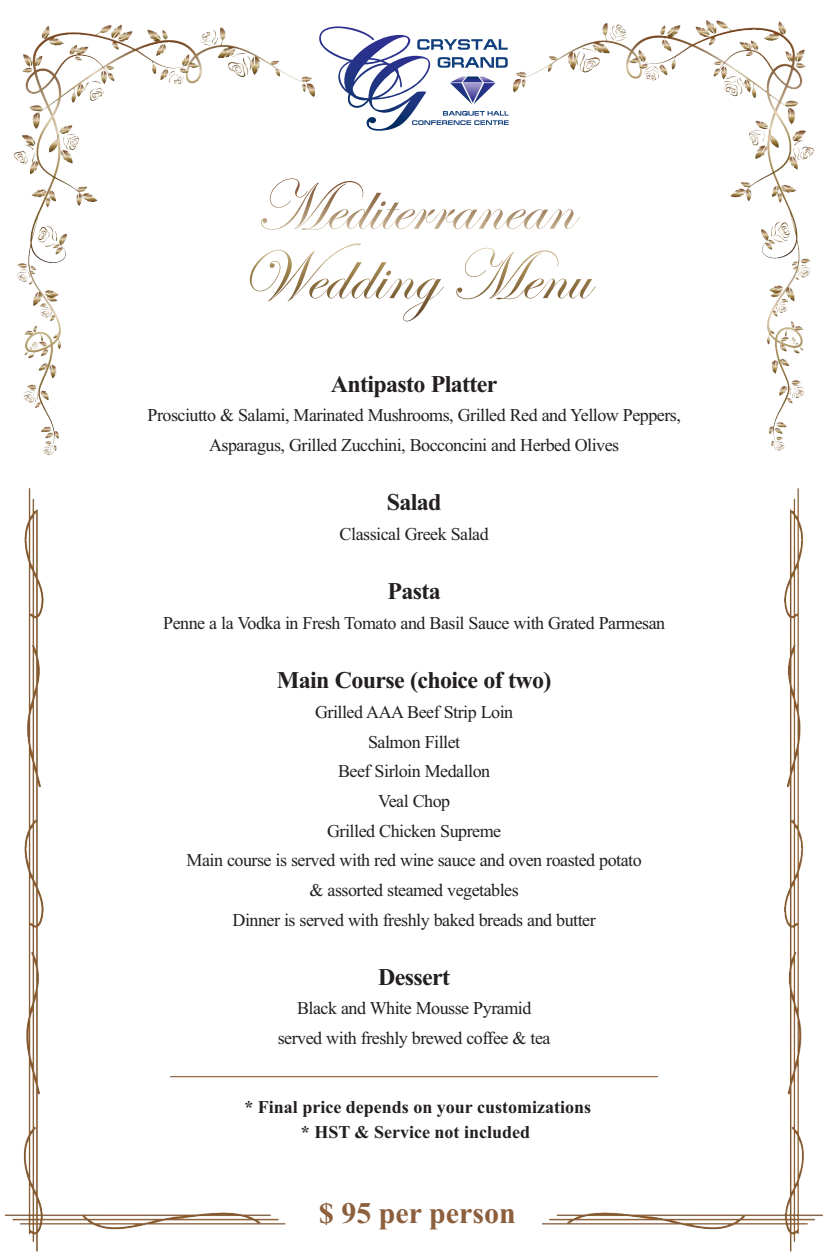
<style>
.page{position:relative;width:828px;height:1260px;background:#fff}
.page>*{position:absolute;margin:0;border:0;box-sizing:border-box;transform-origin:0 0}
.t1{font:700 30px "Times New Roman";color:#8c5f3d}
.t2{font:700 24px "Times New Roman";letter-spacing:-.025em;color:#231f20}
.t3{font:18px/29.6px "Times New Roman";letter-spacing:-.025em;color:#231f20;text-align:center}
.t4{font:700 18px/25.4px "Times New Roman";color:#231f20;text-align:center}
</style>
<div class="page">
<img style="left:5px;top:20px;width:818px;height:1232px">
<svg style="left:318px;top:25px;width:195px;height:107px"></svg>
<svg style="left:261px;top:178px;width:319px;height:52px"></svg>
<svg style="left:250px;top:243px;width:194px;height:78px"></svg>
<svg style="left:456px;top:248px;width:140px;height:51px"></svg>
<hr style="left:170px;top:1076px;width:488px;height:1px;background:#8c5f3d">
<h2 class="t2" style="left:331px;top:376px;width:168px">Antipasto Platter</h2>
<p class="t3" style="left:147px;top:402px;width:535px">Prosciutto &amp; Salami, Marinated Mushrooms, Grilled Red and Yellow Peppers,<br>Asparagus, Grilled Zucchini, Bocconcini and Herbed Olives</p>
<h2 class="t2" style="left:387px;top:494px;width:56px">Salad</h2>
<p class="t3" style="left:340px;top:521px;width:151px">Classical Greek Salad</p>
<h2 class="t2" style="left:388px;top:583px;width:55px">Pasta</h2>
<p class="t3" style="left:163px;top:610px;width:504px">Penne a la Vodka in Fresh Tomato and Basil Sauce with Grated Parmesan</p>
<h2 class="t2" style="left:277px;top:672px;width:276px">Main Course (choice of two)</h2>
<p class="t3" style="left:187px;top:699px;width:457px">Grilled AAA Beef Strip Loin<br>Salmon Fillet<br>Beef Sirloin Medallon<br>Veal Chop<br>Grilled Chicken Supreme<br>Main course is served with red wine sauce and oven roasted potato &amp; assorted steamed vegetables<br>Dinner is served with freshly baked breads and butter</p>
<h2 class="t2" style="left:378px;top:969px;width:74px">Dessert</h2>
<p class="t3" style="left:278px;top:995px;width:274px">Black and White Mousse Pyramid served with freshly brewed coffee &amp; tea</p>
<p class="t4" style="left:244px;top:1096px;width:348px">* Final price depends on your customizations * HST &amp; Service not included</p>
<h1 class="t1" style="left:319px;top:1203px;width:198px">$ 95 per person</h1>
</div>
